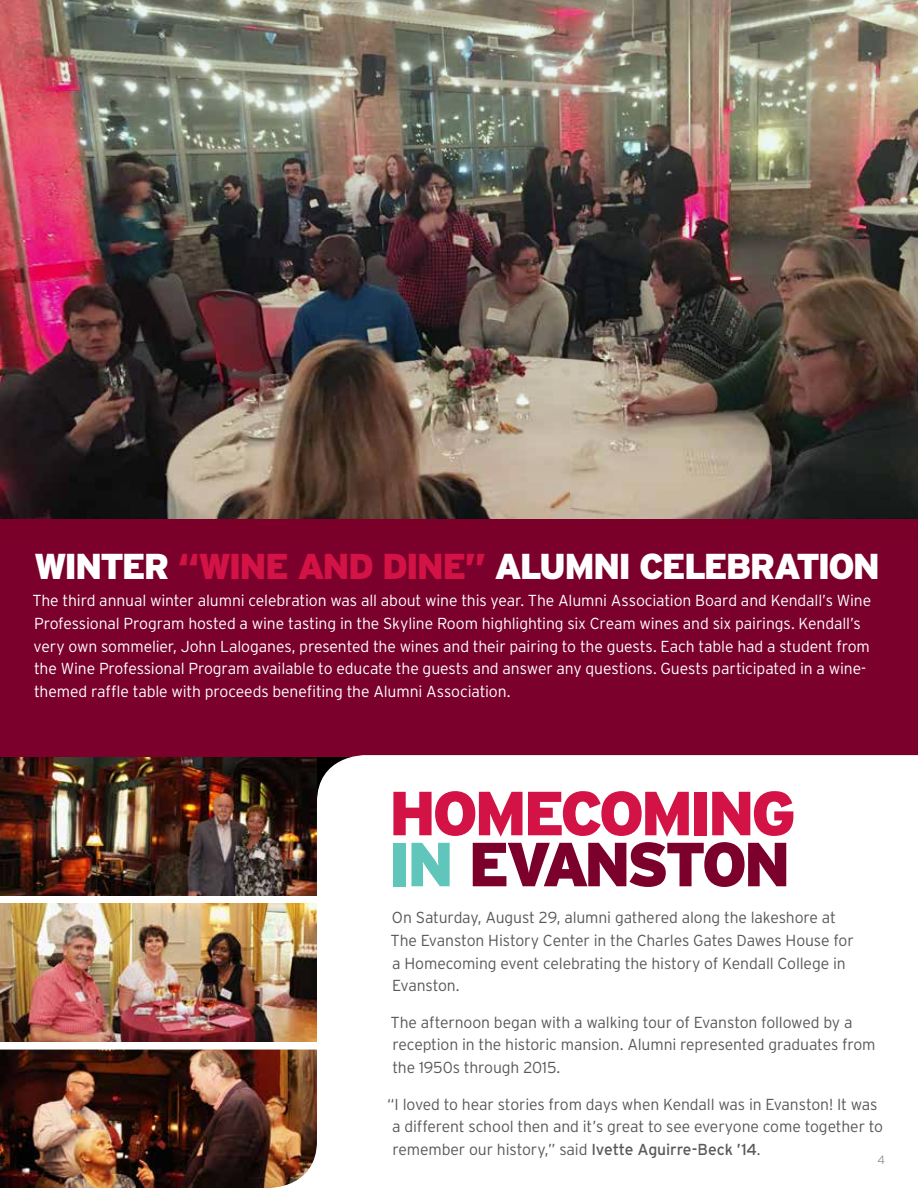
<style>
.page{position:relative;width:918px;height:1188px;background:#fff}
.page>*{position:absolute;margin:0;border:0;box-sizing:border-box;transform-origin:0 0}
.t1{font:900 62.1px/51px "Interstate";letter-spacing:-.06em;color:#d31245}
.t2{font:900 36px "Interstate";letter-spacing:-.055em;color:#fff}
.t3{font:300 15.9px/22.8px "Interstate";letter-spacing:-.01em;color:#58595b}
.t4{font:300 15.9px/22.8px "Interstate";letter-spacing:-.01em;color:#fff}
.t5{font:300 12px "Interstate";color:#939598}
.s1{color:#d31245}
.s2{color:#60c5ba}
.s3{color:#7b002b}
.s4{font-weight:400}
</style>
<div class="page">
<div style="left:0;top:519px;width:918px;height:238px;background:#7b002b"></div>
<img style="left:0;top:0;width:918px;height:519px">
<img style="left:0;top:757px;width:317px;height:139px">
<img style="left:0;top:903px;width:317px;height:139px">
<img style="left:0;top:1050px;width:317px;height:138px">
<svg style="left:317px;top:755px;width:601px;height:45px"></svg>
<h2 class="t2" style="left:34px;top:546px;width:848px">WINTER <span class="s1">“WINE AND DINE”</span> ALUMNI CELEBRATION</h2>
<p class="t4" style="left:32px;top:589px;width:840px">The third annual winter alumni celebration was all about wine this year. The Alumni Association Board and Kendall’s Wine Professional Program hosted a wine tasting in the Skyline Room highlighting six Cream wines and six pairings. Kendall’s very own sommelier, John Laloganes, presented the wines and their pairing to the guests. Each table had a student from the Wine Professional Program available to educate the guests and answer any questions. Guests participated in a wine&shy;themed raffle table with proceeds benefiting the Alumni Association.</p>
<h1 class="t1" style="left:389px;top:787px;width:409px">HOMECOMING<br><span class="s2">IN</span> <span class="s3">EVANSTON</span></h1>
<p class="t3" style="left:391px;top:906px;width:465px">On Saturday, August 29, alumni gathered along the lakeshore at The Evanston History Center in the Charles Gates Dawes House for a Homecoming event celebrating the history of Kendall College in Evanston.</p>
<p class="t3" style="left:391px;top:1011px;width:487px">The afternoon began with a walking tour of Evanston followed by a reception in the historic mansion. Alumni represented graduates from the 1950s through 2015.</p>
<p class="t3" style="left:392px;top:1092px;width:493px;text-indent:-5px">“I loved to hear stories from days when Kendall was in Evanston! It was a different school then and it’s great to see everyone come together to remember our history,” said <span class="s4">Ivette Aguirre-Beck ’14</span>.</p>
<p class="t5" style="left:878px;top:1153px;width:9px">4</p>
</div>
